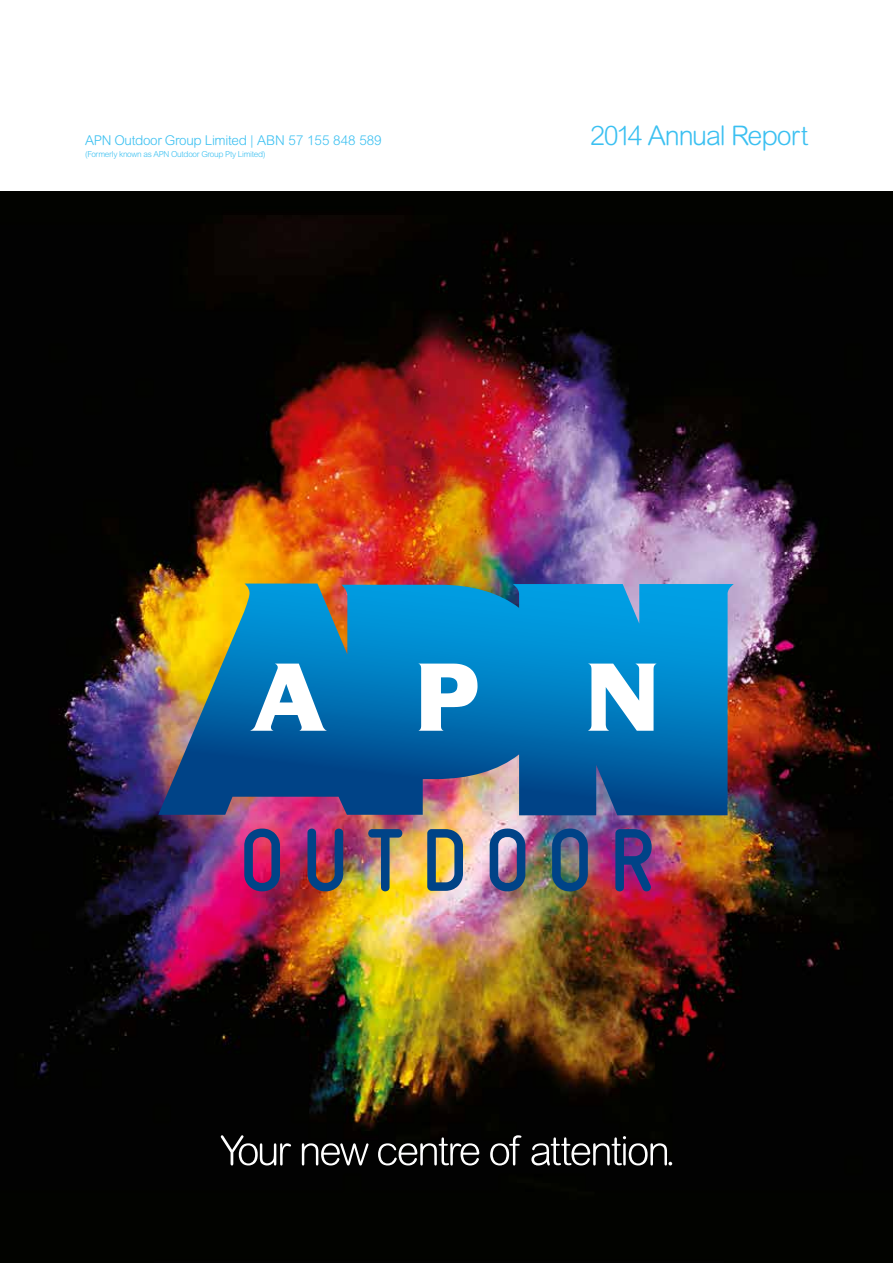
<style>
.page{position:relative;width:893px;height:1263px;background:#fff}
.page>*{position:absolute;margin:0;border:0;box-sizing:border-box;transform-origin:0 0}
.t1{font:300 27px "Arial Rounded MT Pro";letter-spacing:-.04em;color:#3bc0f1}
.t2{font:300 13.5px "Arial Rounded MT Pro";letter-spacing:-.025em;color:#3bc0f1}
.t3{font:300 8.25px "Arial Rounded MT Pro";letter-spacing:-.035em;color:#3bc0f1}
</style>
<div class="page">
<img style="left:0;top:191px;width:893px;height:1072px">
<svg style="left:221px;top:1135px;width:451px;height:30px;background:#393938"></svg>
<img style="left:158px;top:583px;width:576px;height:232px">
<svg style="left:250px;top:664px;width:77px;height:67px"></svg>
<svg style="left:588px;top:664px;width:69px;height:67px"></svg>
<svg style="left:418px;top:664px;width:59px;height:67px"></svg>
<svg style="left:244px;top:828px;width:36px;height:63px;background:#693376"></svg>
<img style="left:307px;top:828px;width:36px;height:63px">
<img style="left:368px;top:829px;width:34px;height:62px">
<svg style="left:427px;top:829px;width:36px;height:62px;background:#6b7f75"></svg>
<svg style="left:490px;top:828px;width:35px;height:63px;background:#5e6b9b"></svg>
<img style="left:552px;top:828px;width:36px;height:63px">
<svg style="left:615px;top:829px;width:37px;height:62px;background:#413682"></svg>
<h2 class="t2" style="left:85px;top:132px;width:298px">APN Outdoor Group Limited | ABN 57 155 848 589</h2>
<h1 class="t1" style="left:590px;top:120px;width:220px">2014 Annual Report</h1>
<p class="t3" style="left:85px;top:149px;width:182px">(Formerly known as APN Outdoor Group Pty Limited)</p>
</div>
